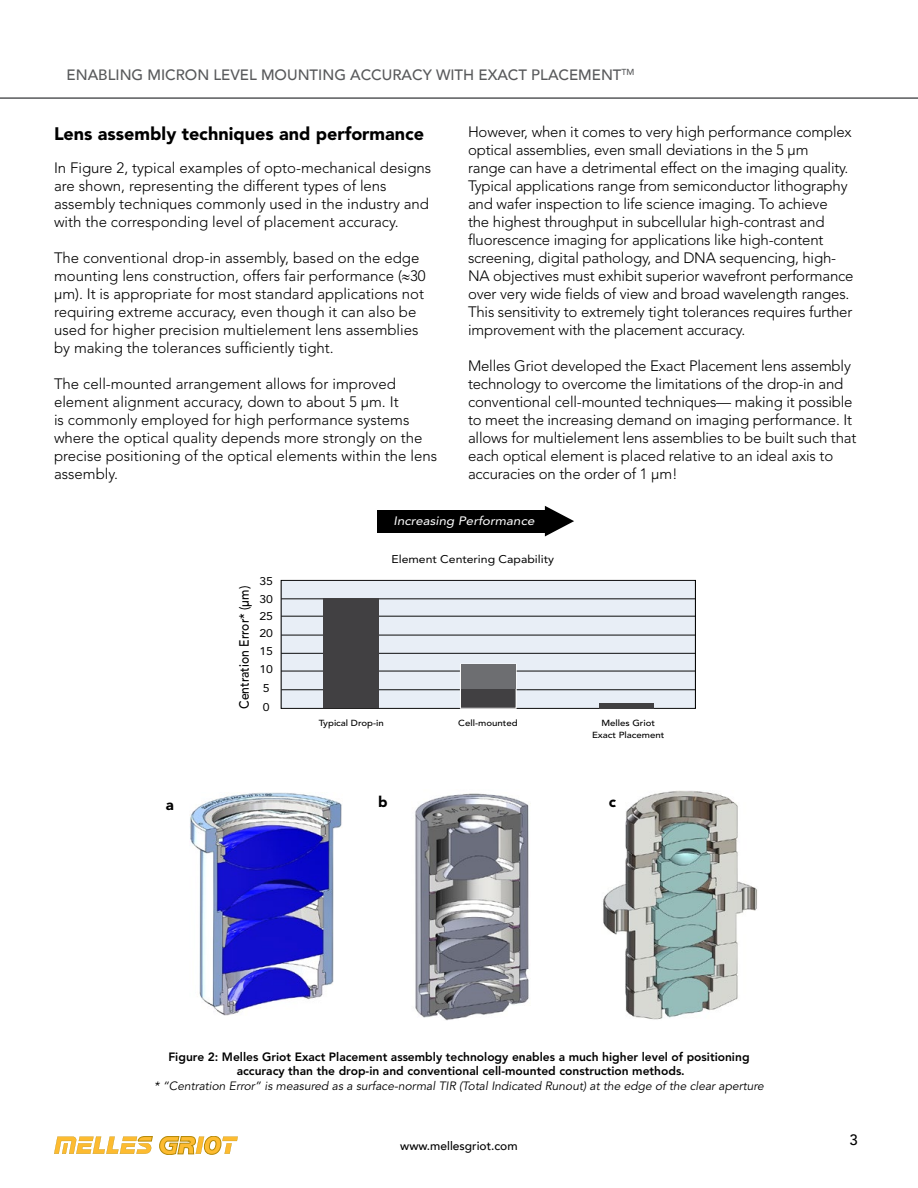
<style>
.page{position:relative;width:918px;height:1188px;background:#fff}
.page>*{position:absolute;margin:0;border:0;box-sizing:border-box;transform-origin:0 0}
.t1{font:900 18px "Avenir LT Std";color:#000}
.t2{font:300 15px/18px "Avenir LT Std";letter-spacing:-.01em;color:#000}
.t3{font:500 15px "Avenir";color:#58595b}
.t4{font:900 15px "Avenir LT Std";color:#000}
.t5{font:500 15px "Avenir";color:#000}
.t6{font:500 13.35px "Avenir LT Std";color:#000;scale:.91 1}
.t7{font:italic 12.15px "Avenir LT Std";color:#fff;scale:1.1 1}
.t8{font:800 12px/14.4px "Avenir LT Std";color:#000;text-align:center}
.t9{font:italic 12px "Avenir LT Std";color:#000}
.t10{font:500 12px "Avenir";color:#000}
.t11{font:11.1px/17.4px "Avenir LT Std";color:#000;text-align:justify;scale:1.1 1}
.t12{font:500 8.85px/12.1px "Avenir LT Std";color:#000;text-align:center;scale:1.1 1}
</style>
<div class="page">
<svg style="left:54px;top:1136px;width:99px;height:18px"></svg>
<svg style="left:159px;top:1136px;width:79px;height:19px"></svg>
<hr style="left:0;top:97px;width:918px;height:2px;background:#58595b">
<img style="left:190px;top:793px;width:152px;height:222px">
<img style="left:415px;top:793px;width:114px;height:227px">
<img style="left:603px;top:790px;width:155px;height:230px">
<div style="left:281px;top:580px;width:414px;height:128px;background:#e8eef6"></div>
<div style="left:281px;top:580px;width:415px;height:129px;border:1px solid #000"></div>
<hr style="left:282px;top:689px;width:414px;height:1px;background:#000">
<hr style="left:281px;top:635px;width:414px;height:1px;background:#000">
<hr style="left:281px;top:616px;width:415px;height:1px;background:#000">
<hr style="left:281px;top:653px;width:414px;height:1px;background:#000">
<hr style="left:281px;top:671px;width:414px;height:1px;background:#000">
<hr style="left:281px;top:598px;width:415px;height:1px;background:#000">
<div style="left:323px;top:598px;width:55px;height:110px;background:#414042"></div>
<div style="left:460px;top:664px;width:56px;height:44px;background:#414042"></div>
<div style="left:460px;top:664px;width:56px;height:44px;border:1px solid #fff"></div>
<div style="left:600px;top:703px;width:54px;height:5px;background:#414042"></div>
<div style="left:461px;top:664px;width:55px;height:25px;background:#6d6e71"></div>
<svg style="left:515px;top:506px;width:59px;height:30px"></svg>
<div style="left:377px;top:510px;width:168px;height:22px;background:#000"></div>
<p class="t3" style="left:67px;top:62px;width:569px">ENABLING MICRON LEVEL MOUNTING ACCURACY WITH EXACT PLACEMENT<sup>TM</sup></p>
<p class="t1" style="left:54px;top:122px;width:372px">Lens assembly techniques and performance</p>
<p class="t2" style="left:54px;top:158px;width:379px">In Figure 2, typical examples of opto-mechanical designs are shown, representing the different types of lens assembly techniques commonly used in the industry and with the corresponding level of placement accuracy.</p>
<p class="t2" style="left:54px;top:248px;width:373px">The conventional drop-in assembly, based on the edge mounting lens construction, offers fair performance (≈30 µm). It is appropriate for most standard applications not requiring extreme accuracy, even though it can also be used for higher precision multielement lens assemblies by making the tolerances sufficiently tight.</p>
<p class="t2" style="left:54px;top:374px;width:385px">The cell-mounted arrangement allows for improved element alignment accuracy, down to about 5 µm. It<br>is commonly employed for high performance systems where the optical quality depends more strongly on the precise positioning of the optical elements within the lens assembly.</p>
<p class="t2" style="left:468px;top:123px;width:387px">However, when it comes to very high performance complex optical assemblies, even small deviations in the 5 µm<br>range can have a detrimental effect on the imaging quality.<br>Typical applications range from semiconductor lithography and wafer inspection to life science imaging. To achieve<br>the highest throughput in subcellular high-contrast and fluorescence imaging for applications like high-content screening, digital pathology, and DNA sequencing, high-NA objectives must exhibit superior wavefront performance over very wide fields of view and broad wavelength ranges.<br>This sensitivity to extremely tight tolerances requires further improvement with the placement accuracy.</p>
<p class="t2" style="left:468px;top:357px;width:390px">Melles Griot developed the Exact Placement lens assembly technology to overcome the limitations of the drop-in and conventional cell-mounted techniques— making it possible to meet the increasing demand on imaging performance. It allows for multielement lens assemblies to be built such that each optical element is placed relative to an ideal axis to accuracies on the order of 1 µm!</p>
<p class="t7" style="left:394px;top:514px;width:130px">Increasing Performance</p>
<p class="t6" style="left:236px;top:709px;width:137px;rotate:-90deg">Centration Error* (µm)</p>
<p class="t11" style="left:259px;top:573px;width:14px">35<br>30<br>25<br>20<br>15<br>10</p>
<p class="t11" style="left:263px;top:679px;width:8px;line-height:18.9px">5<br>0</p>
<p class="t11" style="left:391px;top:551px;width:149px">Element Centering Capability</p>
<p class="t12" style="left:319px;top:718px;width:61px">Typical Drop-in</p>
<p class="t12" style="left:458px;top:717px;width:55px">Cell-mounted</p>
<p class="t12" style="left:592px;top:717px;width:67px">Melles Griot<br>Exact Placement</p>
<p class="t4" style="left:166px;top:795px;width:10px">a</p>
<p class="t4" style="left:378px;top:792px;width:11px">b</p>
<p class="t4" style="left:609px;top:792px;width:9px">c</p>
<p class="t8" style="left:168px;top:1050px;width:583px">Figure 2: Melles Griot Exact Placement assembly technology enables a much higher level of positioning accuracy than the drop-in and conventional cell-mounted construction methods.</p>
<p class="t9" style="left:154px;top:1079px;width:611px">* “Centration Error” is measured as a surface-normal TIR (Total Indicated Runout) at the edge of the clear aperture</p>
<p class="t10" style="left:400px;top:1135px;width:119px">www.mellesgriot.com</p>
<p class="t5" style="left:850px;top:1127px;width:10px">3</p>
</div>
